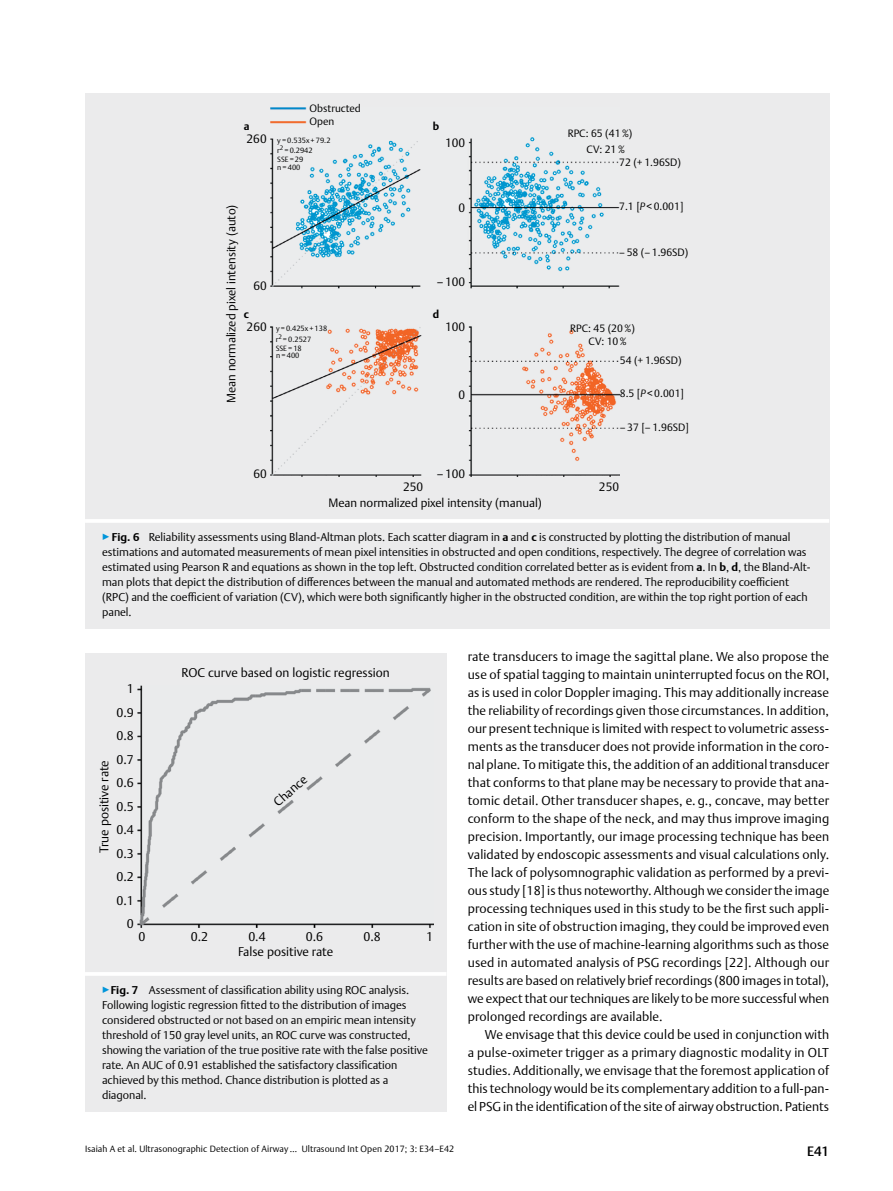
<style>
.page{position:relative;width:893px;height:1191px;background:#fff}
.page>*{position:absolute;margin:0;border:0;box-sizing:border-box;transform-origin:0 0}
.t1{font:500 13.5px "Thieme Argo 2011";color:#000}
.t2{font:300 12.75px/18px "Thieme Argo 2011";color:#000;text-align:justify}
.t3{font:300 12.45px/23.4px "Thieme Argo 2011";color:#000;text-align:right}
.t4{font:300 12px "Thieme Argo 2011";color:#000}
.t5{font:300 11.25px/15px "Thieme Argo 2011";color:#000}
.t6{font:700 10.8px "Thieme Argo 2011";color:#000}
.t7{font:300 10.5px/13.8px "Thieme Argo 2011";color:#000}
.t8{font:300 9px "Thieme Argo 2011";letter-spacing:.01em;color:#000}
.t9{font:300 7.5px/9.8px "Thieme Argo 2011";color:#000}
.s1{font-style:italic}
.s2{color:#0095da}
.s3{font-weight:700}
</style>
<div class="page">
<div style="left:85px;top:94px;width:744px;height:425px;background:#ebebec"></div>
<img style="left:270px;top:107px;width:349px;height:369px">
<div style="left:85px;top:519px;width:744px;height:109px;background:#ebebec"></div>
<hr style="left:85px;top:519px;width:744px;height:4px;background:#fff">
<div style="left:85px;top:653px;width:361px;height:319px;background:#ebebec"></div>
<img style="left:138px;top:685px;width:296px;height:242px">
<div style="left:85px;top:972px;width:361px;height:139px;background:#ebebec"></div>
<hr style="left:85px;top:972px;width:361px;height:3px;background:#fff">
<p class="t7" style="left:310px;top:101px;width:53px">Obstructed</p>
<p class="t7" style="left:310px;top:114px;width:26px">Open</p>
<p class="t9" style="left:277px;top:136px;width:55px">y= 0.535x+ 79.2 r<sup>2</sup> =0.2942</p>
<p class="t9" style="left:277px;top:155px;width:28px;line-height:7.8px">SSE= 29 n=400</p>
<p class="t6" style="left:433px;top:119px;width:8px">b</p>
<p class="t6" style="left:244px;top:119px;width:7px">a</p>
<p class="t4" style="left:247px;top:131px;width:22px">260</p>
<p class="t4" style="left:445px;top:134px;width:22px">100</p>
<p class="t4" style="left:459px;top:200px;width:8px">0</p>
<p class="t4" style="left:223px;top:403px;width:200px;rotate:-90deg">Mean normalized pixel intensity (auto)</p>
<p class="t4" style="left:437px;top:274px;width:30px">– 100</p>
<p class="t4" style="left:253px;top:278px;width:15px">60</p>
<p class="t4" style="left:247px;top:318px;width:22px">260</p>
<p class="t4" style="left:445px;top:319px;width:22px">100</p>
<p class="t6" style="left:244px;top:306px;width:7px">c</p>
<p class="t6" style="left:433px;top:306px;width:8px">d</p>
<p class="t9" style="left:276px;top:322px;width:53px;line-height:11.1px">y=0.425x+ 138 r<sup>2</sup> =0.2527</p>
<p class="t9" style="left:276px;top:344px;width:28px;line-height:7.5px">SSE= 18 n=400</p>
<p class="t4" style="left:459px;top:386px;width:8px">0</p>
<p class="t7" style="left:568px;top:127px;width:66px">RPC: 65 (41%)</p>
<p class="t7" style="left:586px;top:142px;width:40px">CV: 21%</p>
<p class="t7" style="left:619px;top:155px;width:63px">72 (+ 1.96SD)</p>
<p class="t7" style="left:619px;top:199px;width:66px">7.1 [<span class="s1">P</span> &lt;0.001]</p>
<p class="t7" style="left:619px;top:245px;width:71px">– 58 (– 1.96SD)</p>
<p class="t7" style="left:588px;top:321px;width:48px;text-indent:-18px">RPC: 45 (20%)<br>CV: 10%</p>
<p class="t7" style="left:620px;top:353px;width:63px">54 (+ 1.96SD)</p>
<p class="t7" style="left:620px;top:386px;width:66px">8.5 [<span class="s1">P</span> &lt;0.001]</p>
<p class="t7" style="left:620px;top:420px;width:71px">–37 [– 1.96SD]</p>
<p class="t4" style="left:253px;top:466px;width:15px">60</p>
<p class="t4" style="left:437px;top:466px;width:30px">– 100</p>
<p class="t4" style="left:403px;top:478px;width:22px">250</p>
<p class="t4" style="left:599px;top:478px;width:22px">250</p>
<p class="t4" style="left:329px;top:495px;width:215px">Mean normalized pixel intensity (manual)</p>
<p class="t5" style="left:102px;top:529px;width:710px"><span class="s2">▶</span><span class="s3">Fig. 6</span> Reliability assessments using Bland-Altman plots. Each scatter diagram in <span class="s3">a</span> and <span class="s3">c</span> is constructed by plotting the distribution of manual estimations and automated measurements of mean pixel intensities in obstructed and open conditions, respectively. The degree of correlation was estimated using Pearson R and equations as shown in the top left. Obstructed condition correlated better as is evident from <span class="s3">a</span>. In <span class="s3">b</span>, <span class="s3">d</span>, the Bland-Alt&shy;man plots that depict the distribution of differences between the manual and automated methods are rendered. The reproducibility coefficient (RPC) and the coefficient of variation (CV), which were both significantly higher in the obstructed condition, are within the top right portion of each panel.</p>
<p class="t3" style="left:116px;top:677px;width:19px">1<br>0.9<br>0.8<br>0.7<br>0.6<br>0.5<br>0.4<br>0.3<br>0.2<br>0.1<br>0</p>
<p class="t3" style="left:92px;top:853px;width:94px;rotate:-90deg">True positive rate</p>
<p class="t3" style="left:182px;top:660px;width:210px">ROC curve based on logistic regression</p>
<p class="t3" style="left:268px;top:794px;width:41px;rotate:-41deg">Chance</p>
<p class="t3" style="left:138px;top:924px;width:8px">0</p>
<p class="t3" style="left:191px;top:924px;width:19px">0.2</p>
<p class="t3" style="left:248px;top:924px;width:19px">0.4</p>
<p class="t3" style="left:306px;top:924px;width:19px">0.6</p>
<p class="t3" style="left:363px;top:924px;width:19px">0.8</p>
<p class="t3" style="left:426px;top:924px;width:8px">1</p>
<p class="t3" style="left:238px;top:939px;width:97px">False positive rate</p>
<p class="t5" style="left:102px;top:982px;width:327px"><span class="s2">▶</span><span class="s3">Fig. 7</span> Assessment of classification ability using ROC analysis.<br>Following logistic regression fitted to the distribution of images considered obstructed or not based on an empiric mean intensity threshold of 150 gray level units, an ROC curve was constructed, showing the variation of the true positive rate with the false positive rate. An AUC of 0.91 established the satisfactory classification achieved by this method. Chance distribution is plotted as a diagonal.</p>
<p class="t8" style="left:85px;top:1143px;width:371px">Isaiah A et al. Ultrasonographic Detection of Airway … Ultrasound Int Open 2017; 3: E34–E42</p>
<p class="t2" style="left:468px;top:647px;width:363px">rate transducers to image the sagittal plane. We also propose the use of spatial tagging to maintain uninterrupted focus on the ROI, as is used in color Doppler imaging. This may additionally increase the reliability of recordings given those circumstances. In addition, our present technique is limited with respect to volumetric assess&shy;ments as the transducer does not provide information in the coro&shy;nal plane. To mitigate this, the addition of an additional transducer that conforms to that plane may be necessary to provide that ana&shy;tomic detail. Other transducer shapes, e. g., concave, may better conform to the shape of the neck, and may thus improve imaging precision. Importantly, our image processing technique has been validated by endoscopic assessments and visual calculations only.<br>The lack of polysomnographic validation as performed by a previ&shy;ous study [18] is thus noteworthy. Although we consider the image processing techniques used in this study to be the first such appli&shy;cation in site of obstruction imaging, they could be improved even further with the use of machine-learning algorithms such as those used in automated analysis of PSG recordings [22]. Although our results are based on relatively brief recordings (800 images in total), we expect that our techniques are likely to be more successful when prolonged recordings are available.</p>
<p class="t2" style="left:468px;top:1025px;width:363px;text-indent:17px">We envisage that this device could be used in conjunction with a pulse-oximeter trigger as a primary diagnostic modality in OLT studies. Additionally, we envisage that the foremost application of this technology would be its complementary addition to a full-pan&shy;el PSG in the identification of the site of airway obstruction. Patients</p>
<p class="t1" style="left:807px;top:1142px;width:24px">E41</p>
</div>
